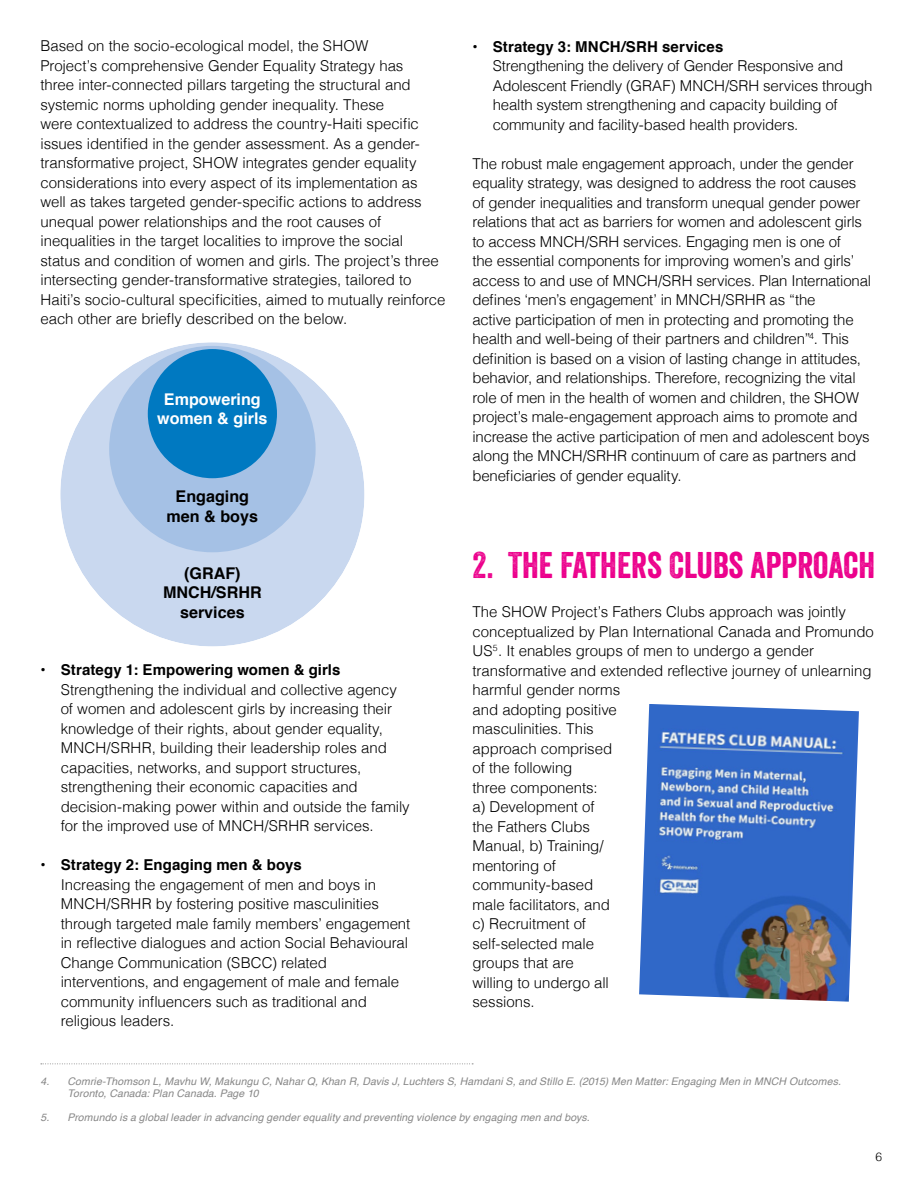
<style>
.page{position:relative;width:918px;height:1188px;background:#fff}
.page>*{position:absolute;margin:0;border:0;box-sizing:border-box;transform-origin:0 0}
.t1{font:36px "Veneer";color:#ec008c}
.t2{font:700 16.2px/19.4px "Helvetica";color:#000;text-align:center}
.t3{font:700 16.2px/19.4px "Helvetica";color:#fff;text-align:center}
.t4{font:300 15px/19.5px "Helvetica";letter-spacing:-.01em;color:#000}
.t5{font:700 15px "Helvetica";letter-spacing:.005em;color:#000}
.t6{font:300 12px "Helvetica";color:#000}
.t7{font:italic 10.5px/12px "Helvetica";letter-spacing:.015em;color:#878787}
</style>
<div class="page">
<svg style="left:41px;top:1064px;width:432px;height:1px"></svg>
<div style="left:60px;top:342px;width:304px;height:304px;background:#c9d8ef;border-radius:50%"></div>
<div style="left:109px;top:346px;width:207px;height:206px;background:#a5c1e5;border-radius:50%"></div>
<div style="left:148px;top:349px;width:129px;height:129px;background:#0079c1;border-radius:50%"></div>
<img style="left:639px;top:704px;width:220px;height:298px">
<p class="t4" style="left:40px;top:35px;width:407px">Based on the socio-ecological model, the SHOW<br>Project’s comprehensive Gender Equality Strategy has<br>three inter-connected pillars targeting the structural and systemic norms upholding gender inequality. These<br>were contextualized to address the country-Haiti specific issues identified in the gender assessment. As a gender&shy;transformative project, SHOW integrates gender equality considerations into every aspect of its implementation as well as takes targeted gender-specific actions to address unequal power relationships and the root causes of inequalities in the target localities to improve the social status and condition of women and girls. The project’s three intersecting gender-transformative strategies, tailored to Haiti’s socio-cultural specificities, aimed to mutually reinforce each other are briefly described on the below.</p>
<p class="t3" style="left:157px;top:390px;width:112px">Empowering women &amp; girls</p>
<p class="t2" style="left:167px;top:487px;width:93px">Engaging men &amp; boys</p>
<p class="t2" style="left:163px;top:564px;width:100px">(GRAF)<br>MNCH/SRHR services</p>
<p class="t5" style="left:40px;top:658px;width:301px">• Strategy 1: Empowering women &amp; girls</p>
<p class="t4" style="left:61px;top:679px;width:351px">Strengthening the individual and collective agency of women and adolescent girls by increasing their knowledge of their rights, about gender equality, MNCH/SRHR, building their leadership roles and capacities, networks, and support structures, strengthening their economic capacities and decision-making power within and outside the family for the improved use of MNCH/SRHR services.</p>
<p class="t5" style="left:40px;top:853px;width:263px">• Strategy 2: Engaging men &amp; boys</p>
<p class="t4" style="left:61px;top:874px;width:351px">Increasing the engagement of men and boys in MNCH/SRHR by fostering positive masculinities through targeted male family members’ engagement in reflective dialogues and action Social Behavioural Change Communication (SBCC) related interventions, and engagement of male and female community influencers such as traditional and religious leaders.</p>
<p class="t5" style="left:472px;top:34px;width:253px">• Strategy 3: MNCH/SRH services</p>
<p class="t4" style="left:493px;top:55px;width:381px">Strengthening the delivery of Gender Responsive and Adolescent Friendly (GRAF) MNCH/SRH services through health system strengthening and capacity building of community and facility-based health providers.</p>
<p class="t4" style="left:472px;top:153px;width:400px">The robust male engagement approach, under the gender equality strategy, was designed to address the root causes of gender inequalities and transform unequal gender power relations that act as barriers for women and adolescent girls to access MNCH/SRH services. Engaging men is one of<br>the essential components for improving women’s and girls’ access to and use of MNCH/SRH services. Plan International defines ‘men’s engagement’ in MNCH/SRHR as “the<br>active participation of men in protecting and promoting the health and well-being of their partners and children”<sup>4</sup>. This definition is based on a vision of lasting change in attitudes, behavior, and relationships. Therefore, recognizing the vital role of men in the health of women and children, the SHOW project’s male-engagement approach aims to promote and increase the active participation of men and adolescent boys along the MNCH/SRHR continuum of care as partners and beneficiaries of gender equality.</p>
<h1 class="t1" style="left:472px;top:543px;width:404px">2. THE FATHERS CLUBS APPROACH</h1>
<p class="t4" style="left:472px;top:601px;width:403px">The SHOW Project’s Fathers Clubs approach was jointly conceptualized by Plan International Canada and Promundo<br>US<sup>5</sup>. It enables groups of men to undergo a gender transformative and extended reflective journey of unlearning harmful gender norms<br>and adopting positive<br>masculinities. This<br>approach comprised<br>of the following<br>three components:<br>a) Development of<br>the Fathers Clubs<br>Manual, b) Training/<br>mentoring of<br>community-based<br>male facilitators, and<br>c) Recruitment of<br>self-selected male<br>groups that are<br>willing to undergo all<br>sessions.</p>
<p class="t7" style="left:67px;top:1075px;width:775px;text-indent:-27px">4. Comrie-Thomson L, Mavhu W, Makungu C, Nahar Q, Khan R, Davis J, Luchters S, Hamdani S, and Stillo E. (2015) Men Matter: Engaging Men in MNCH Outcomes.<br>Toronto, Canada: Plan Canada. Page 10</p>
<p class="t7" style="left:40px;top:1111px;width:551px">5. Promundo is a global leader in advancing gender equality and preventing violence by engaging men and boys.</p>
<p class="t6" style="left:875px;top:1147px;width:8px">6</p>
</div>
